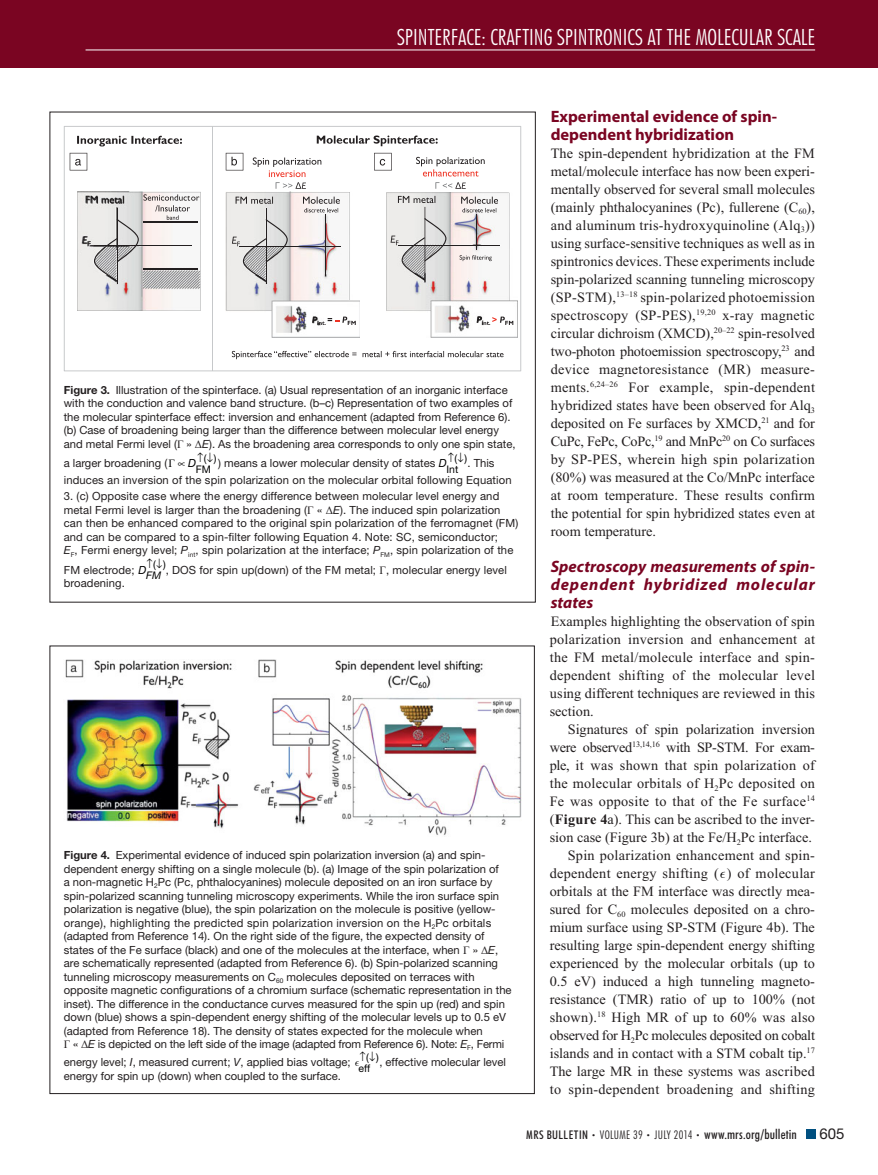
<style>
.page{position:relative;width:878px;height:1175px;background:#fff}
.page>*{position:absolute;margin:0;border:0;box-sizing:border-box;transform-origin:0 0}
.t1{font:300 condensed 22.5px "Futura BT";color:#fff}
.t2{font:italic 700 16.5px/18px "Myriad Pro";letter-spacing:.05em;color:#7a0522;text-align:justify}
.t3{font:700 16.5px/18px "Myriad Pro";color:#7a0522}
.t4{font:15px "Helvetica Neue LT Std";color:#231f20}
.t5{font:14.25px/18px "Times New Roman";color:#231f20;text-align:justify}
.t6{font:500 condensed 13.5px "Futura BT";letter-spacing:.01em;color:#231f20}
.t7{font:11.25px/13.5px "Helvetica Neue LT Std";color:#231f20}
.t8{font:10.5px/10.8px "Helvetica Neue LT Std";letter-spacing:-.005em;color:#000}
.t9{font:italic 10.5px "Helvetica Neue LT Std";color:#000}
.s1{font-weight:700}
.s2{font-family:"Times New Roman"}
.s3{font-style:italic}
.s4{font-family:"Times New Roman";color:#000}
.s5{color:#000}
.s6{font-style:italic;color:#000}
.s7{font-size:12px}
.s8{font-weight:300;font-size:7.5px}
.s9{font-weight:300;font-size:12px}
</style>
<div class="page">
<div style="left:0;top:0;width:878px;height:68px;background:#7a0522"></div>
<hr style="left:86px;top:50px;width:729px;height:1px;background:#fff">
<div style="left:806px;top:1130px;width:9px;height:8px;background:#005080"></div>
<svg style="left:64px;top:126px;width:457px;height:245px"></svg>
<hr style="left:212px;top:126px;width:1px;height:245px;background:#c6c8ca">
<svg style="left:386px;top:182px;width:127px;height:143px"></svg>
<svg style="left:70px;top:153px;width:17px;height:17px"></svg>
<svg style="left:226px;top:153px;width:130px;height:172px"></svg>
<svg style="left:374px;top:153px;width:17px;height:17px"></svg>
<img style="left:65px;top:660px;width:456px;height:175px">
<h1 class="t1" style="left:397px;top:29px;width:420px">SPINTERFACE: CRAFTING SPINTRONICS AT THE MOLECULAR SCALE</h1>
<p class="t7" style="left:64px;top:384px;width:453px"><span class="s1">Figure 3.</span> Illustration of the spinterface. (a) Usual representation of an inorganic interface with the conduction and valence band structure. (b–c) Representation of two examples of the molecular spinterface effect: inversion and enhancement (adapted from Reference 6). (b) Case of broadening being larger than the difference between molecular level energy and metal Fermi level ( <span class="s2">Г</span> » <span class="s2">Δ</span><span class="s3">E</span>). As the broadening area corresponds to only one spin state,</p>
<p class="t7" style="left:64px;top:458px;width:134px">a larger broadening ( <span class="s4">Γ</span> <span class="s5">∝</span> <span class="s6">D</span></p>
<p class="t8" style="left:196px;top:454px;width:22px;text-indent:8px">( )<br>FM</p>
<p class="t7" style="left:218px;top:458px;width:230px">) means a lower molecular density of states <span class="s6">D</span></p>
<p class="t8" style="left:446px;top:454px;width:22px;text-indent:8px">( )<br>Int</p>
<p class="t7" style="left:64px;top:456px;width:449px;line-height:16.5px;text-indent:403px">. This induces an inversion of the spin polarization on the molecular orbital following Equation<br>3 . (c) Opposite case where the energy difference between molecular level energy and</p>
<p class="t7" style="left:64px;top:504px;width:456px">metal Fermi level is larger than the broadening ( <span class="s2">Г</span> « <span class="s2">Δ</span><span class="s3">E</span>). The induced spin polarization can then be enhanced compared to the original spin polarization of the ferromagnet (FM) and can be compared to a spin-filter following Equation 4 . Note: SC, semiconductor;<br><span class="s3">E</span><sub>F</sub>, Fermi energy level; <span class="s3">P</span><sub>int</sub>, spin polarization at the interface; <span class="s3">P</span><sub>FM</sub>, spin polarization of the</p>
<p class="t7" style="left:64px;top:564px;width:84px">FM electrode; <span class="s6">D</span></p>
<p class="t8" style="left:153px;top:560px;width:14px">( )</p>
<p class="t9" style="left:146px;top:569px;width:17px">FM</p>
<p class="t7" style="left:166px;top:564px;width:343px">, DOS for spin up(down) of the FM metal; <span class="s2">Г</span>, molecular energy level</p>
<p class="t7" style="left:64px;top:578px;width:63px">broadening.</p>
<p class="t7" style="left:64px;top:849px;width:449px"><span class="s1">Figure 4.</span> Experimental evidence of induced spin polarization inversion (a) and spin&shy;dependent energy shifting on a single molecule (b). (a) Image of the spin polarization of<br>a non-magnetic H <sub>2</sub>Pc (Pc, phthalocyanines) molecule deposited on an iron surface by spin-polarized scanning tunneling microscopy experiments. While the iron surface spin polarization is negative (blue), the spin polarization on the molecule is positive (yellow&shy;orange), highlighting the predicted spin polarization inversion on the H <sub>2</sub>Pc orbitals (adapted from Reference 14). On the right side of the figure, the expected density of states of the Fe surface (black) and one of the molecules at the interface, when <span class="s2">Г</span> » <span class="s2">Δ</span><span class="s3">E</span>, are schematically represented (adapted from Reference 6). (b) Spin-polarized scanning tunneling microscopy measurements on C <sub>60</sub> molecules deposited on terraces with opposite magnetic configurations of a chromium surface (schematic representation in the inset). The difference in the conductance curves measured for the spin up (red) and spin down (blue) shows a spin-dependent energy shifting of the molecular levels up to 0.5 eV (adapted from Reference 18). The density of states expected for the molecule when<br><span class="s2">Г</span> « <span class="s2">Δ</span><span class="s3">E</span> is depicted on the left side of the image (adapted from Reference 6). Note: <span class="s3">E</span><sub>F</sub>, Fermi</p>
<p class="t7" style="left:64px;top:1056px;width:288px">energy level; <span class="s3">I</span>, measured current; <span class="s3">V</span>, applied bias voltage;</p>
<p class="t8" style="left:358px;top:1052px;width:22px;text-indent:8px">( ) eff</p>
<p class="t7" style="left:379px;top:1056px;width:128px">, effective molecular level</p>
<p class="t7" style="left:64px;top:1070px;width:279px">energy for spin up (down) when coupled to the surface.</p>
<h2 class="t3" style="left:550px;top:109px;width:228px">Experimental evidence of spin&shy;dependent hybridization</h2>
<p class="t5" style="left:550px;top:145px;width:266px">The spin-dependent hybridization at the FM metal/molecule interface has now been experi&shy;mentally observed for several small molecules (mainly phthalocyanines (Pc), fullerene (C <sub>60</sub> ), and aluminum tris-hydroxyquinoline (Alq <sub>3</sub> )) using surface-sensitive techniques as well as in spintronics devices. These experiments include spin-polarized scanning tunneling microscopy (SP-STM), <sup>13</sup> <sup>–</sup> <sup>18</sup> spin-polarized photoemission spectroscopy (SP-PES), <sup>19</sup> <sup>,</sup> <sup>20</sup> x-ray magnetic circular dichroism (XMCD), <sup>20</sup> <sup>–</sup> <sup>22</sup> spin-resolved two-photon photoemission spectroscopy, <sup>23</sup> and device magnetoresistance (MR) measure&shy;ments. <sup>6</sup> <sup>,</sup> <sup>24</sup> <sup>–</sup> <sup>26</sup> For example, spin-dependent hybridized states have been observed for Alq <sub>3 </sub>deposited on Fe surfaces by XMCD, <sup>21</sup> and for CuPc, FePc, CoPc, <sup>19</sup> and MnPc <sup>20</sup> on Co surfaces by SP-PES, wherein high spin polarization (80%) was measured at the Co/MnPc interface at room temperature. These results confirm the potential for spin hybridized states even at room temperature.</p>
<h2 class="t2" style="left:550px;top:559px;width:266px">Spectroscopy measurements of spin&shy;dependent hybridized molecular states</h2>
<p class="t5" style="left:549px;top:613px;width:267px">Examples highlighting the observation of spin polarization inversion and enhancement at the FM metal/molecule interface and spin&shy;dependent shifting of the molecular level using different techniques are reviewed in this section.</p>
<p class="t5" style="left:549px;top:721px;width:267px;text-align:right">Signatures of spin polarization inversion were observed <sup>13</sup> <sup>,</sup> <sup>14</sup> <sup>,</sup> <sup>16</sup> with SP-STM. For exam&shy;ple, it was shown that spin polarization of the molecular orbitals of H <sub>2</sub> Pc deposited on Fe was opposite to that of the Fe surface <sup>14 </sup>( <span class="s1">Figure 4</span> a). This can be ascribed to the inver&shy;sion case ( Figure 3b ) at the Fe/H <sub>2</sub> Pc interface.<br>Spin polarization enhancement and spin&shy;dependent energy shifting ( ) of molecular orbitals at the FM interface was directly mea&shy;sured for C <sub>60</sub> molecules deposited on a chro&shy;mium surface using SP-STM ( Figure 4b ). The resulting large spin-dependent energy shifting experienced by the molecular orbitals (up to 0.5 eV) induced a high tunneling magneto&shy;resistance (TMR) ratio of up to 100% (not shown). <sup>18</sup> High MR of up to 60% was also observed for H <sub>2</sub> Pc molecules deposited on cobalt islands and in contact with a STM cobalt tip. <sup>17<br></sup>The large MR in these systems was ascribed to spin-dependent broadening and shifting</p>
<p class="t6" style="left:526px;top:1129px;width:272px"><span class="s7">MRS BULLETIN</span> <span class="s8">•</span> <span class="s9">VOLUME 39</span> <span class="s8">•</span> <span class="s9">JULY 2014</span> <span class="s8">•</span> www.mrs.org/bulletin</p>
<h3 class="t4" style="left:819px;top:1128px;width:27px">605</h3>
</div>
